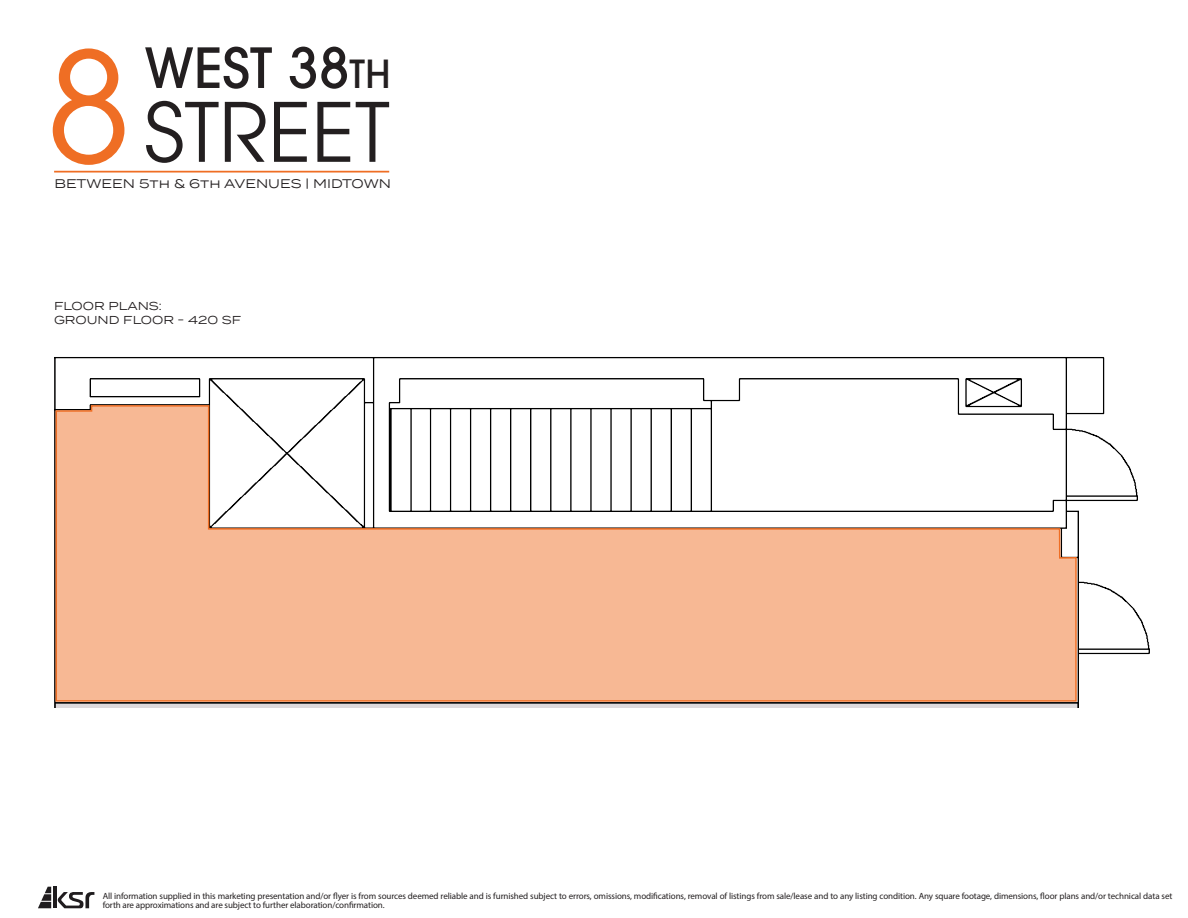
<style>
.page{position:relative;width:1188px;height:918px;background:#fff}
.page>*{position:absolute;margin:0;border:0;box-sizing:border-box;transform-origin:0 0}
.t1{font:151.95px "ITC Avant Garde Pro";color:#ef6e24}
.t2{font:81px "ITC Avant Garde Pro";color:#231f20}
.t3{font:500 54.9px "ITC Avant Garde Pro";color:#231f20}
.t4{font:12.6px "Termina";color:#231f20}
.t5{font:11.55px/13.8px "Termina";color:#231f20}
.t6{font:9px/9.8px "Myriad Pro";letter-spacing:-.01em;color:#231f20}
.s1{font-size:38.4px}
</style>
<div class="page">
<svg style="left:57px;top:892px;width:37px;height:16px"></svg>
<hr style="left:53px;top:887px;width:4px;height:21px;background:#1f1c1e">
<svg style="left:38px;top:887px;width:13px;height:21px"></svg>
<hr style="left:54px;top:171px;width:335px;height:2px;background:#ef6e24">
<img style="left:54px;top:357px;width:1095px;height:350px">
<svg style="left:55px;top:404px;width:1023px;height:298px"></svg>
<p class="t3" style="left:144px;top:33px;width:248px">WEST 38<span class="s1">th</span></p>
<p class="t2" style="left:144px;top:82px;width:247px">STREET</p>
<p class="t1" style="left:46px;top:13px;width:86px">8</p>
<p class="t4" style="left:54px;top:174px;width:338px">BETWEEN 5th &amp; 6th AVENUES | MIDTOWN</p>
<p class="t5" style="left:54px;top:299px;width:189px">FLOOR PLANS:<br>GROUND FLOOR - 420 SF</p>
<p class="t6" style="left:103px;top:891px;width:1071px">All information supplied in this marketing presentation and/or flyer is from sources deemed reliable and is furnished subject to errors, omissions, modifications, removal of listings from sale/lease and to any listing condition. Any square footage, dimensions, floor plans and/or technical data set forth are approximations and are subject to further elaboration/confirmation.</p>
</div>
